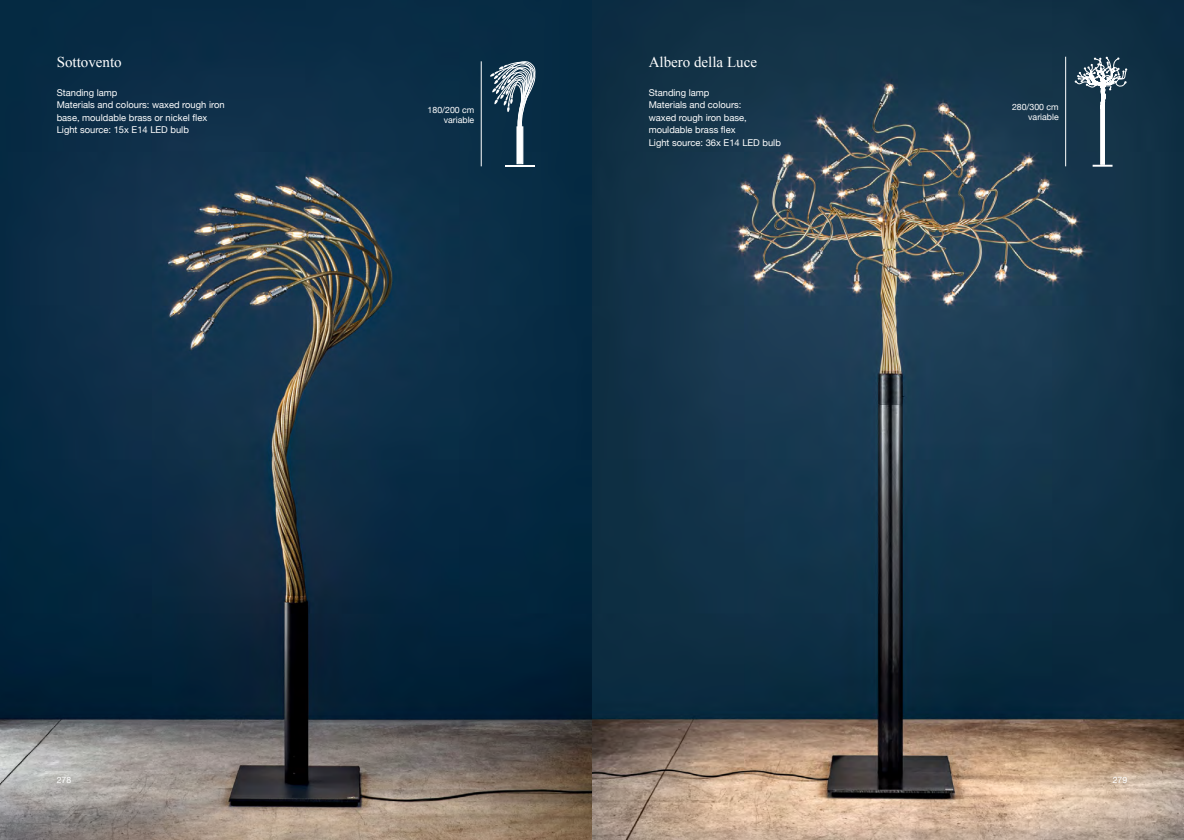
<style>
.page{position:relative;width:1184px;height:840px;background:#fff}
.page>*{position:absolute;margin:0;border:0;box-sizing:border-box;transform-origin:0 0}
.t1{font:15px "Times New Roman";color:#fff}
.t2{font:9.38px/12.5px "Helvetica Neue";color:#fff}
.t3{font:8.75px/10.5px "Helvetica Neue";color:#fff;text-align:right}
</style>
<div class="page">
<img style="left:0;top:0;width:1183px;height:840px">
<hr style="left:1065px;top:57px;width:1px;height:109px;background:#fff">
<svg style="left:1100px;top:116px;width:4px;height:48px"></svg>
<svg style="left:1092px;top:165px;width:20px;height:1px"></svg>
<svg style="left:1074px;top:57px;width:53px;height:59px"></svg>
<hr style="left:481px;top:61px;width:1px;height:105px;background:#fff">
<svg style="left:489px;top:51px;width:58px;height:80px;background:#3b586b"></svg>
<div style="left:517px;top:127px;width:6px;height:37px;background:#fff;border:1px solid #fff"></div>
<svg style="left:505px;top:165px;width:29px;height:1px"></svg>
<h1 class="t1" style="left:57px;top:54px;width:67px">Sottovento</h1>
<p class="t2" style="left:57px;top:86px;width:169px">Standing lamp<br>Materials and colours: waxed rough iron base, mouldable brass or nickel flex<br>Light source: 15x E14 LED bulb</p>
<p class="t3" style="left:427px;top:104px;width:48px">180/200 cm variable</p>
<h1 class="t1" style="left:648px;top:54px;width:110px">Albero della Luce</h1>
<p class="t2" style="left:648px;top:86px;width:134px">Standing lamp<br>Materials and colours:<br>waxed rough iron base, mouldable brass flex<br>Light source: 36x E14 LED bulb</p>
<p class="t3" style="left:1012px;top:101px;width:48px">280/300 cm variable</p>
<p class="t3" style="left:57px;top:774px;width:16px">278</p>
<p class="t3" style="left:1112px;top:774px;width:16px">279</p>
</div>
